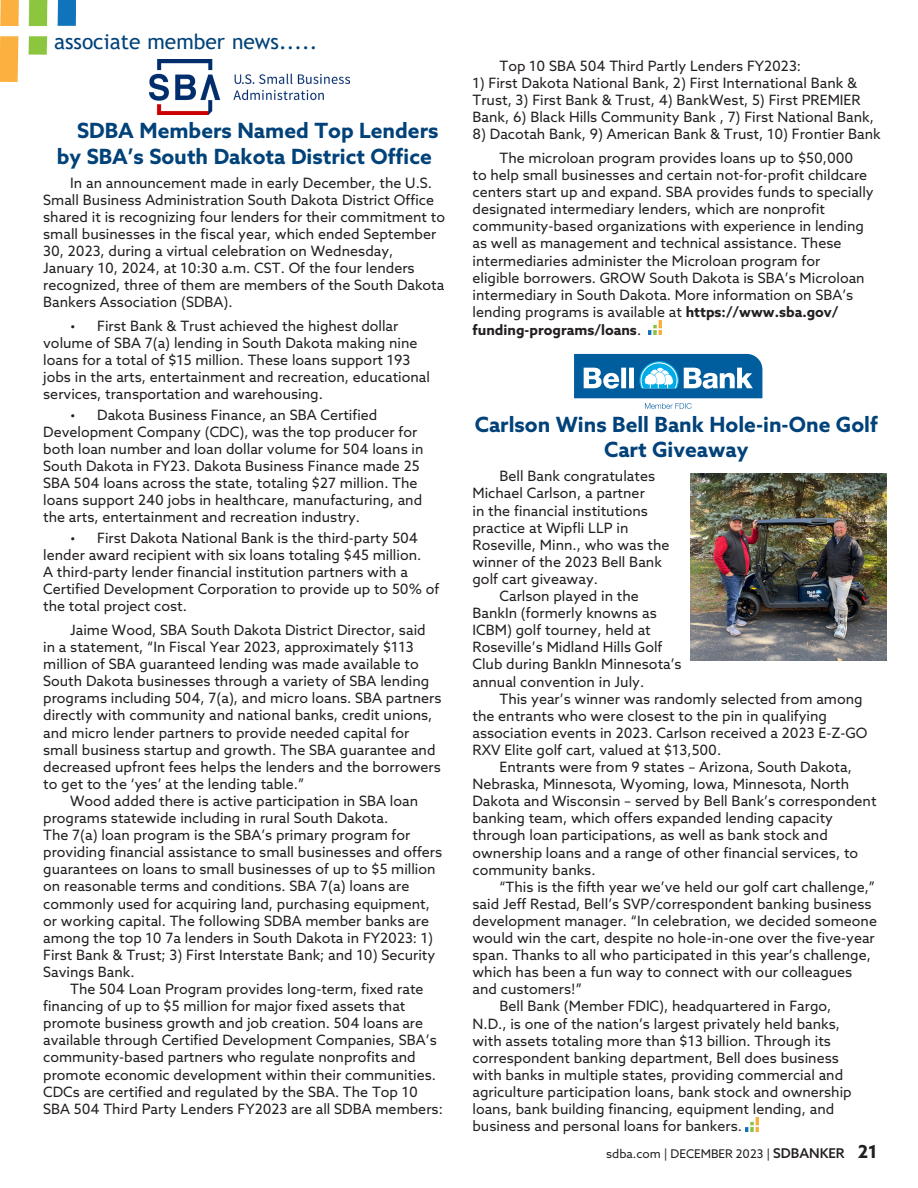
<style>
.page{position:relative;width:918px;height:1188px;background:#fff}
.page>*{position:absolute;margin:0;border:0;box-sizing:border-box;transform-origin:0 0}
.Body_Copy_Indent{font:700 21px/25.2px "Azo Sans";color:#004279;text-align:center}
.t1{font:21px "Trebuchet MS";color:#004279}
.Body_Copy_Indent-2{font:14.25px/17.1px "Azo Sans";color:#231f20}
.t2{font:12px "Azo Sans";color:#231f20}
.s1{font-weight:700}
.s2{font-weight:500;font-size:13.5px}
.s3{font-weight:700;font-size:18px}
</style>
<div class="page">
<img style="left:0;top:0;width:76px;height:81px">
<img style="left:746px;top:1117px;width:13px;height:14px">
<svg style="left:574px;top:354px;width:188px;height:55px"></svg>
<img style="left:691px;top:473px;width:195px;height:188px">
<img style="left:150px;top:60px;width:200px;height:55px">
<img style="left:649px;top:321px;width:13px;height:14px">
<p class="t1" style="left:54px;top:29px;width:265px">associate member news.....</p>
<p class="Body_Copy_Indent" style="left:57px;top:118px;width:383px;text-align:left;text-indent:20px">SDBA Members Named Top Lenders by SBA’s South Dakota District Office</p>
<p class="Body_Copy_Indent-2" style="left:43px;top:174px;width:403px;text-indent:27px">In an announcement made in early December, the U.S.<br>Small Business Administration South Dakota District Office shared it is recognizing four lenders for their commitment to small businesses in the fiscal year, which ended September 30, 2023, during a virtual celebration on Wednesday, January 10, 2024, at 10:30 a.m. CST. Of the four lenders recognized, three of them are members of the South Dakota Bankers Association (SDBA).</p>
<p class="Body_Copy_Indent-2" style="left:43px;top:317px;width:388px;text-indent:27px">• First Bank &amp; Trust achieved the highest dollar volume of SBA 7(a) lending in South Dakota making nine loans for a total of $15 million. These loans support 193 jobs in the arts, entertainment and recreation, educational services, transportation and warehousing.</p>
<p class="Body_Copy_Indent-2" style="left:43px;top:406px;width:382px;text-indent:27px">• Dakota Business Finance, an SBA Certified Development Company (CDC), was the top producer for both loan number and loan dollar volume for 504 loans in South Dakota in FY23. Dakota Business Finance made 25<br>SBA 504 loans across the state, totaling $27 million. The loans support 240 jobs in healthcare, manufacturing, and the arts, entertainment and recreation industry.</p>
<p class="Body_Copy_Indent-2" style="left:43px;top:529px;width:398px;text-indent:27px">• First Dakota National Bank is the third-party 504 lender award recipient with six loans totaling $45 million.<br>A third-party lender financial institution partners with a Certified Development Corporation to provide up to 50% of the total project cost.</p>
<p class="Body_Copy_Indent-2" style="left:43px;top:621px;width:400px;text-indent:27px">Jaime Wood, SBA South Dakota District Director, said<br>in a statement, “In Fiscal Year 2023, approximately $113 million of SBA guaranteed lending was made available to South Dakota businesses through a variety of SBA lending programs including 504, 7(a), and micro loans. SBA partners directly with community and national banks, credit unions, and micro lender partners to provide needed capital for small business startup and growth. The SBA guarantee and decreased upfront fees helps the lenders and the borrowers to get to the ‘yes’ at the lending table.”</p>
<p class="Body_Copy_Indent-2" style="left:43px;top:792px;width:401px;text-indent:27px">Wood added there is active participation in SBA loan programs statewide including in rural South Dakota.<br>The 7(a) loan program is the SBA’s primary program for providing financial assistance to small businesses and offers guarantees on loans to small businesses of up to $5 million on reasonable terms and conditions. SBA 7(a) loans are commonly used for acquiring land, purchasing equipment, or working capital. The following SDBA member banks are among the top 10 7a lenders in South Dakota in FY2023: 1)<br>First Bank &amp; Trust; 3) First Interstate Bank; and 10) Security Savings Bank.</p>
<p class="Body_Copy_Indent-2" style="left:43px;top:980px;width:401px;text-indent:27px">The 504 Loan Program provides long-term, fixed rate financing of up to $5 million for major fixed assets that promote business growth and job creation. 504 loans are available through Certified Development Companies, SBA’s community-based partners who regulate nonprofits and promote economic development within their communities.<br>CDCs are certified and regulated by the SBA. The Top 10<br>SBA 504 Third Party Lenders FY2023 are all SDBA members:</p>
<p class="Body_Copy_Indent-2" style="left:500px;top:57px;width:303px">Top 10 SBA 504 Third Partly Lenders FY2023:</p>
<p class="Body_Copy_Indent-2" style="left:472px;top:74px;width:403px">1) First Dakota National Bank, 2) First International Bank &amp;<br>Trust, 3) First Bank &amp; Trust, 4) BankWest, 5) First PREMIER<br>Bank, 6) Black Hills Community Bank , 7) First National Bank,</p>
<p class="Body_Copy_Indent-2" style="left:472px;top:125px;width:410px">8) Dacotah Bank, 9) American Bank &amp; Trust, 10) Frontier Bank</p>
<p class="Body_Copy_Indent-2" style="left:472px;top:149px;width:403px;text-indent:27px">The microloan program provides loans up to $50,000<br>to help small businesses and certain not-for-profit childcare centers start up and expand. SBA provides funds to specially designated intermediary lenders, which are nonprofit community-based organizations with experience in lending as well as management and technical assistance. These intermediaries administer the Microloan program for<br>eligible borrowers. GROW South Dakota is SBA’s Microloan intermediary in South Dakota. More information on SBA’s lending programs is available at <span class="s1">https://www.sba.gov/ funding-programs/loans</span>.</p>
<p class="Body_Copy_Indent" style="left:475px;top:412px;width:405px">Carlson Wins Bell Bank Hole-in-One Golf<br>Cart Giveaway</p>
<p class="Body_Copy_Indent-2" style="left:472px;top:467px;width:199px;text-indent:27px">Bell Bank congratulates<br>Michael Carlson, a partner<br>in the financial institutions practice at Wipfli LLP in<br>Roseville, Minn., who was the winner of the 2023 Bell Bank golf cart giveaway.</p>
<p class="Body_Copy_Indent-2" style="left:472px;top:587px;width:211px;text-indent:27px">Carlson played in the<br>BankIn (formerly knowns as<br>ICBM) golf tourney, held at<br>Roseville’s Midland Hills Golf<br>Club during BankIn Minnesota’s annual convention in July.</p>
<p class="Body_Copy_Indent-2" style="left:472px;top:690px;width:397px;text-indent:27px">This year’s winner was randomly selected from among the entrants who were closest to the pin in qualifying association events in 2023. Carlson received a 2023 E-Z-GO RXV Elite golf cart, valued at $13,500.</p>
<p class="Body_Copy_Indent-2" style="left:472px;top:758px;width:406px;text-indent:27px">Entrants were from 9 states – Arizona, South Dakota, Nebraska, Minnesota, Wyoming, Iowa, Minnesota, North Dakota and Wisconsin – served by Bell Bank’s correspondent banking team, which offers expanded lending capacity through loan participations, as well as bank stock and ownership loans and a range of other financial services, to community banks.</p>
<p class="Body_Copy_Indent-2" style="left:472px;top:878px;width:406px;text-indent:27px">“This is the fifth year we’ve held our golf cart challenge,” said Jeff Restad, Bell’s SVP/correspondent banking business development manager. “In celebration, we decided someone would win the cart, despite no hole-in-one over the five-year span. Thanks to all who participated in this year’s challenge, which has been a fun way to connect with our colleagues and customers!”</p>
<p class="Body_Copy_Indent-2" style="left:472px;top:998px;width:381px;text-indent:27px">Bell Bank (Member FDIC), headquartered in Fargo, N.D., is one of the nation’s largest privately held banks, with assets totaling more than $13 billion. Through its correspondent banking department, Bell does business with banks in multiple states, providing commercial and agriculture participation loans, bank stock and ownership loans, bank building financing, equipment lending, and business and personal loans for bankers.</p>
<p class="t2" style="left:606px;top:1146px;width:273px">sdba.com | DECEMBER 2023 | <span class="s2">SDBANKER</span> <span class="s3">21</span></p>
</div>
